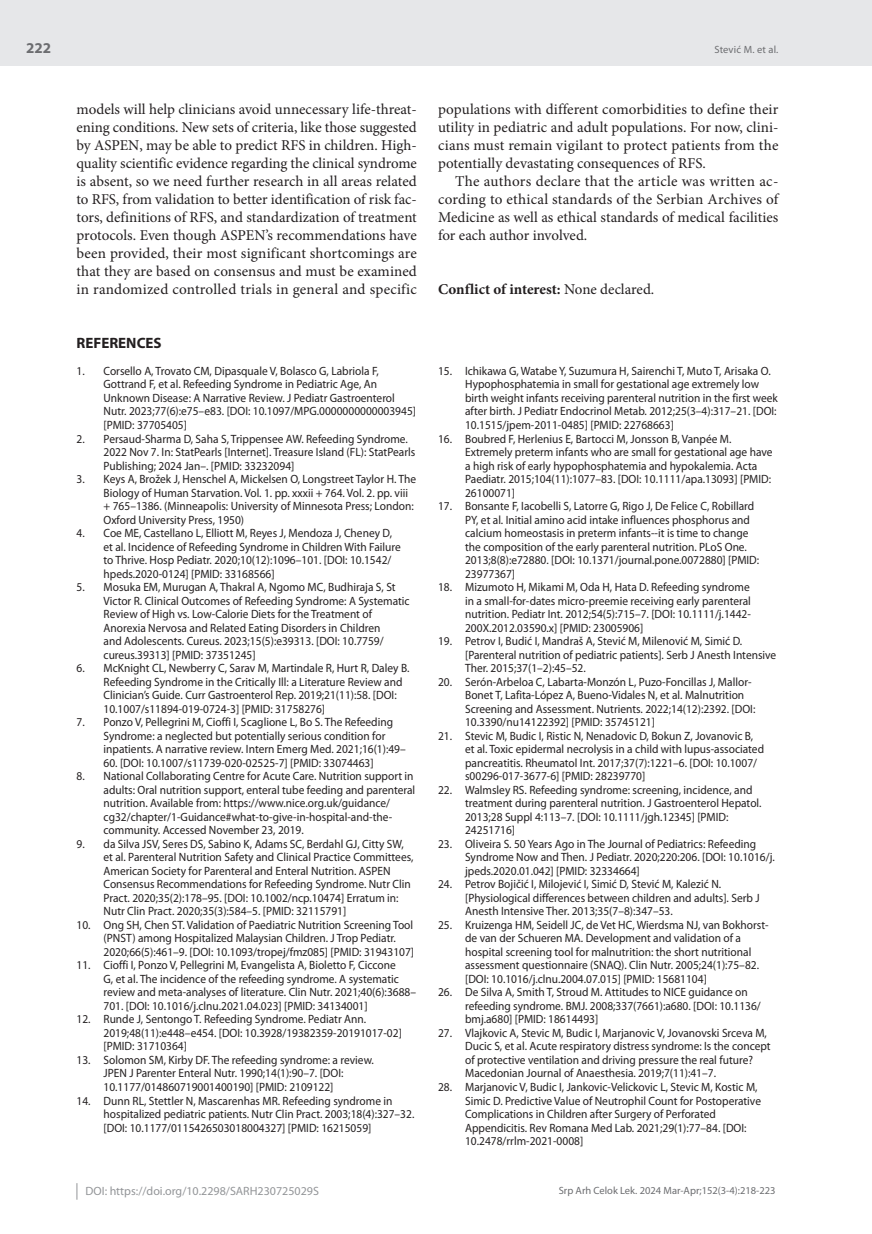
<style>
.page{position:relative;width:872px;height:1234px;background:#fff}
.page>*{position:absolute;margin:0;border:0;box-sizing:border-box;transform-origin:0 0}
.t1{font:15px/18px "Minion Pro";color:#231f20;text-align:justify}
.t2{font:700 15px "Minion Pro";color:#231f20}
.t3{font:700 15px "Myriad Pro";color:#231f20}
.t4{font:700 15px "Myriad Pro";color:#6c6d70}
.t5{font:12px/13.5px "Myriad Pro";color:#231f20;scale:.95 1}
.t6{font:12px "Myriad Pro";color:#939598}
.t7{font:10.5px "Myriad Pro";color:#6c6d70}
.s1{font-weight:400}
</style>
<div class="page">
<div style="left:0;top:0;width:872px;height:66px;background:#e6e7e9"></div>
<svg style="left:77px;top:1183px;width:1px;height:16px"></svg>
<p class="t4" style="left:26px;top:38px;width:26px">222</p>
<p class="t7" style="left:714px;top:43px;width:66px">Stević M. et al.</p>
<p class="t1" style="left:77px;top:100px;width:342px">models will help clinicians avoid unnecessary life-threat&shy;ening conditions. New sets of criteria, like those suggested by ASPEN, may be able to predict RFS in children. High&shy;quality scientific evidence regarding the clinical syndrome is absent, so we need further research in all areas related to RFS, from validation to better identification of risk fac&shy;tors, definitions of RFS, and standardization of treatment protocols. Even though ASPEN’s recommendations have been provided, their most significant shortcomings are that they are based on consensus and must be examined in randomized controlled trials in general and specific</p>
<p class="t1" style="left:438px;top:100px;width:342px">populations with different comorbidities to define their utility in pediatric and adult populations. For now, clini&shy;cians must remain vigilant to protect patients from the potentially devastating consequences of RFS.</p>
<p class="t1" style="left:438px;top:172px;width:342px;text-indent:17px">The authors declare that the article was written ac&shy;cording to ethical standards of the Serbian Archives of Medicine as well as ethical standards of medical facilities for each author involved.</p>
<p class="t2" style="left:438px;top:278px;width:218px">Conflict of interest: <span class="s1">None declared.</span></p>
<p class="t3" style="left:77px;top:333px;width:87px">REFERENCES</p>
<p class="t5" style="left:104px;top:364px;width:330px;text-indent:-27px">1. Corsello A, Trovato CM, Dipasquale V, Bolasco G, Labriola F, Gottrand F, et al. Refeeding Syndrome in Pediatric Age, An Unknown Disease: A Narrative Review. J Pediatr Gastroenterol Nutr. 2023;77(6):e75–e83. [DOI: 10.1097/MPG.0000000000003945] [PMID: 37705405]</p>
<p class="t5" style="left:104px;top:431px;width:330px;text-indent:-27px">2. Persaud-Sharma D, Saha S, Trippensee AW. Refeeding Syndrome.<br>2022 Nov 7. In: StatPearls [Internet]. Treasure Island (FL): StatPearls<br>Publishing; 2024 Jan–. [PMID: 33232094]</p>
<p class="t5" style="left:104px;top:472px;width:330px;text-indent:-27px">3. Keys A, Brožek J, Henschel A, Mickelsen O, Longstreet Taylor H. The Biology of Human Starvation. Vol. 1. pp. xxxii + 764. Vol. 2. pp. viii + 765–1386. (Minneapolis: University of Minnesota Press; London:<br>Oxford University Press, 1950)</p>
<p class="t5" style="left:104px;top:526px;width:314px;text-indent:-27px">4. Coe ME, Castellano L, Elliott M, Reyes J, Mendoza J, Cheney D, et al. Incidence of Refeeding Syndrome in Children With Failure to Thrive. Hosp Pediatr. 2020;10(12):1096–101. [DOI: 10.1542/ hpeds.2020-0124] [PMID: 33168566]</p>
<p class="t5" style="left:104px;top:580px;width:324px;text-indent:-27px">5. Mosuka EM, Murugan A, Thakral A, Ngomo MC, Budhiraja S, St Victor R. Clinical Outcomes of Refeeding Syndrome: A Systematic Review of High vs. Low-Calorie Diets for the Treatment of Anorexia Nervosa and Related Eating Disorders in Children<br>and Adolescents. Cureus. 2023;15(5):e39313. [DOI: 10.7759/ cureus.39313] [PMID: 37351245]</p>
<p class="t5" style="left:104px;top:661px;width:323px;text-indent:-27px">6. McKnight CL, Newberry C, Sarav M, Martindale R, Hurt R, Daley B.<br>Refeeding Syndrome in the Critically Ill: a Literature Review and Clinician’s Guide. Curr Gastroenterol Rep. 2019;21(11):58. [DOI:<br>10.1007/s11894-019-0724-3] [PMID: 31758276]</p>
<p class="t5" style="left:104px;top:715px;width:320px;text-indent:-27px">7. Ponzo V, Pellegrini M, Cioffi I, Scaglione L, Bo S. The Refeeding<br>Syndrome: a neglected but potentially serious condition for inpatients. A narrative review. Intern Emerg Med. 2021;16(1):49–</p>
<p class="t5" style="left:104px;top:755px;width:286px">60. [DOI: 10.1007/s11739-020-02525-7] [PMID: 33074463]</p>
<p class="t5" style="left:104px;top:769px;width:329px;text-indent:-27px">8. National Collaborating Centre for Acute Care. Nutrition support in adults: Oral nutrition support, enteral tube feeding and parenteral nutrition. Available from: https://www.nice.org.uk/guidance/ cg32/chapter/1-Guidance#what-to-give-in-hospital-and-the&shy;community. Accessed November 23, 2019.</p>
<p class="t5" style="left:104px;top:836px;width:328px;text-indent:-27px">9. da Silva JSV, Seres DS, Sabino K, Adams SC, Berdahl GJ, Citty SW, et al. Parenteral Nutrition Safety and Clinical Practice Committees, American Society for Parenteral and Enteral Nutrition. ASPEN Consensus Recommendations for Refeeding Syndrome. Nutr Clin Pract. 2020;35(2):178–95. [DOI: 10.1002/ncp.10474] Erratum in:<br>Nutr Clin Pract. 2020;35(3):584–5. [PMID: 32115791]</p>
<p class="t5" style="left:104px;top:917px;width:328px;text-indent:-27px">10. Ong SH, Chen ST. Validation of Paediatric Nutrition Screening Tool (PNST) among Hospitalized Malaysian Children. J Trop Pediatr.<br>2020;66(5):461–9. [DOI: 10.1093/tropej/fmz085] [PMID: 31943107]</p>
<p class="t5" style="left:104px;top:958px;width:330px;text-indent:-27px">11. Cioffi I, Ponzo V, Pellegrini M, Evangelista A, Bioletto F, Ciccone<br>G, et al. The incidence of the refeeding syndrome. A systematic review and meta-analyses of literature. Clin Nutr. 2021;40(6):3688– 701. [DOI: 10.1016/j.clnu.2021.04.023] [PMID: 34134001]</p>
<p class="t5" style="left:104px;top:1012px;width:315px;text-indent:-27px">12. Runde J, Sentongo T. Refeeding Syndrome. Pediatr Ann.<br>2019;48(11):e448–e454. [DOI: 10.3928/19382359-20191017-02] [PMID: 31710364]</p>
<p class="t5" style="left:104px;top:1052px;width:286px;text-indent:-27px">13. Solomon SM, Kirby DF. The refeeding syndrome: a review.<br>JPEN J Parenter Enteral Nutr. 1990;14(1):90–7. [DOI:<br>10.1177/014860719001400190] [PMID: 2109122]</p>
<p class="t5" style="left:104px;top:1093px;width:329px;text-indent:-27px">14. Dunn RL, Stettler N, Mascarenhas MR. Refeeding syndrome in hospitalized pediatric patients. Nutr Clin Pract. 2003;18(4):327–32. [DOI: 10.1177/0115426503018004327] [PMID: 16215059]</p>
<p class="t6" style="left:86px;top:1183px;width:235px">DOI: https://doi.org/10.2298/SARH230725029S</p>
<p class="t5" style="left:465px;top:364px;width:331px;text-indent:-27px">15. Ichikawa G, Watabe Y, Suzumura H, Sairenchi T, Muto T, Arisaka O.<br>Hypophosphatemia in small for gestational age extremely low birth weight infants receiving parenteral nutrition in the first week after birth. J Pediatr Endocrinol Metab. 2012;25(3–4):317–21. [DOI:<br>10.1515/jpem-2011-0485] [PMID: 22768663]</p>
<p class="t5" style="left:465px;top:431px;width:325px;text-indent:-27px">16. Boubred F, Herlenius E, Bartocci M, Jonsson B, Vanpée M.<br>Extremely preterm infants who are small for gestational age have a high risk of early hypophosphatemia and hypokalemia. Acta Paediatr. 2015;104(11):1077–83. [DOI: 10.1111/apa.13093] [PMID:<br>26100071]</p>
<p class="t5" style="left:465px;top:499px;width:311px;text-indent:-27px">17. Bonsante F, Iacobelli S, Latorre G, Rigo J, De Felice C, Robillard PY, et al. Initial amino acid intake influences phosphorus and calcium homeostasis in preterm infants--it is time to change the composition of the early parenteral nutrition. PLoS One.<br>2013;8(8):e72880. [DOI: 10.1371/journal.pone.0072880] [PMID:<br>23977367]</p>
<p class="t5" style="left:465px;top:580px;width:302px;text-align:justify;text-indent:-27px">18. Mizumoto H, Mikami M, Oda H, Hata D. Refeeding syndrome in a small-for-dates micro-preemie receiving early parenteral nutrition. Pediatr Int. 2012;54(5):715–7. [DOI: 10.1111/j.1442- 200X.2012.03590.x] [PMID: 23005906]</p>
<p class="t5" style="left:465px;top:634px;width:329px;text-indent:-27px">19. Petrov I, Budić I, Mandraš A, Stević M, Milenović M, Simić D. [Parenteral nutrition of pediatric patients]. Serb J Anesth Intensive<br>Ther. 2015;37(1–2):45–52.</p>
<p class="t5" style="left:465px;top:674px;width:307px;text-indent:-27px">20. Serón-Arbeloa C, Labarta-Monzón L, Puzo-Foncillas J, Mallor-Bonet T, Lafita-López A, Bueno-Vidales N, et al. Malnutrition Screening and Assessment. Nutrients. 2022;14(12):2392. [DOI:<br>10.3390/nu14122392] [PMID: 35745121]</p>
<p class="t5" style="left:465px;top:728px;width:316px;text-indent:-27px">21. Stevic M, Budic I, Ristic N, Nenadovic D, Bokun Z, Jovanovic B, et al. Toxic epidermal necrolysis in a child with lupus-associated pancreatitis. Rheumatol Int. 2017;37(7):1221–6. [DOI: 10.1007/ s00296-017-3677-6] [PMID: 28239770]</p>
<p class="t5" style="left:465px;top:782px;width:313px;text-indent:-27px">22. Walmsley RS. Refeeding syndrome: screening, incidence, and treatment during parenteral nutrition. J Gastroenterol Hepatol.<br>2013;28 Suppl 4:113–7. [DOI: 10.1111/jgh.12345] [PMID:<br>24251716]</p>
<p class="t5" style="left:465px;top:836px;width:327px;text-indent:-27px">23. Oliveira S. 50 Years Ago in The Journal of Pediatrics: Refeeding<br>Syndrome Now and Then. J Pediatr. 2020;220:206. [DOI: 10.1016/j. jpeds.2020.01.042] [PMID: 32334664]</p>
<p class="t5" style="left:465px;top:877px;width:311px;text-indent:-27px">24. Petrov Bojičić I, Milojević I, Simić D, Stević M, Kalezić N. [Physiological differences between children and adults]. Serb J<br>Anesth Intensive Ther. 2013;35(7–8):347–53.</p>
<p class="t5" style="left:465px;top:917px;width:321px;text-indent:-27px">25. Kruizenga HM, Seidell JC, de Vet HC, Wierdsma NJ, van Bokhorst&shy;de van der Schueren MA. Development and validation of a hospital screening tool for malnutrition: the short nutritional assessment questionnaire (SNAQ). Clin Nutr. 2005;24(1):75–82. [DOI: 10.1016/j.clnu.2004.07.015] [PMID: 15681104]</p>
<p class="t5" style="left:465px;top:985px;width:313px;text-indent:-27px">26. De Silva A, Smith T, Stroud M. Attitudes to NICE guidance on refeeding syndrome. BMJ. 2008;337(7661):a680. [DOI: 10.1136/ bmj.a680] [PMID: 18614493]</p>
<p class="t5" style="left:465px;top:1025px;width:323px;text-indent:-27px">27. Vlajkovic A, Stevic M, Budic I, Marjanovic V, Jovanovski Srceva M, Ducic S, et al. Acute respiratory distress syndrome: Is the concept of protective ventilation and driving pressure the real future?<br>Macedonian Journal of Anaesthesia. 2019;7(11):41–7.</p>
<p class="t5" style="left:465px;top:1079px;width:313px;text-indent:-27px">28. Marjanovic V, Budic I, Jankovic-Velickovic L, Stevic M, Kostic M, Simic D. Predictive Value of Neutrophil Count for Postoperative Complications in Children after Surgery of Perforated Appendicitis. Rev Romana Med Lab. 2021;29(1):77–84. [DOI:<br>10.2478/rrlm-2021-0008]</p>
<p class="t7" style="left:559px;top:1184px;width:218px">Srp Arh Celok Lek. 2024 Mar-Apr;152(3-4):218-223</p>
</div>
